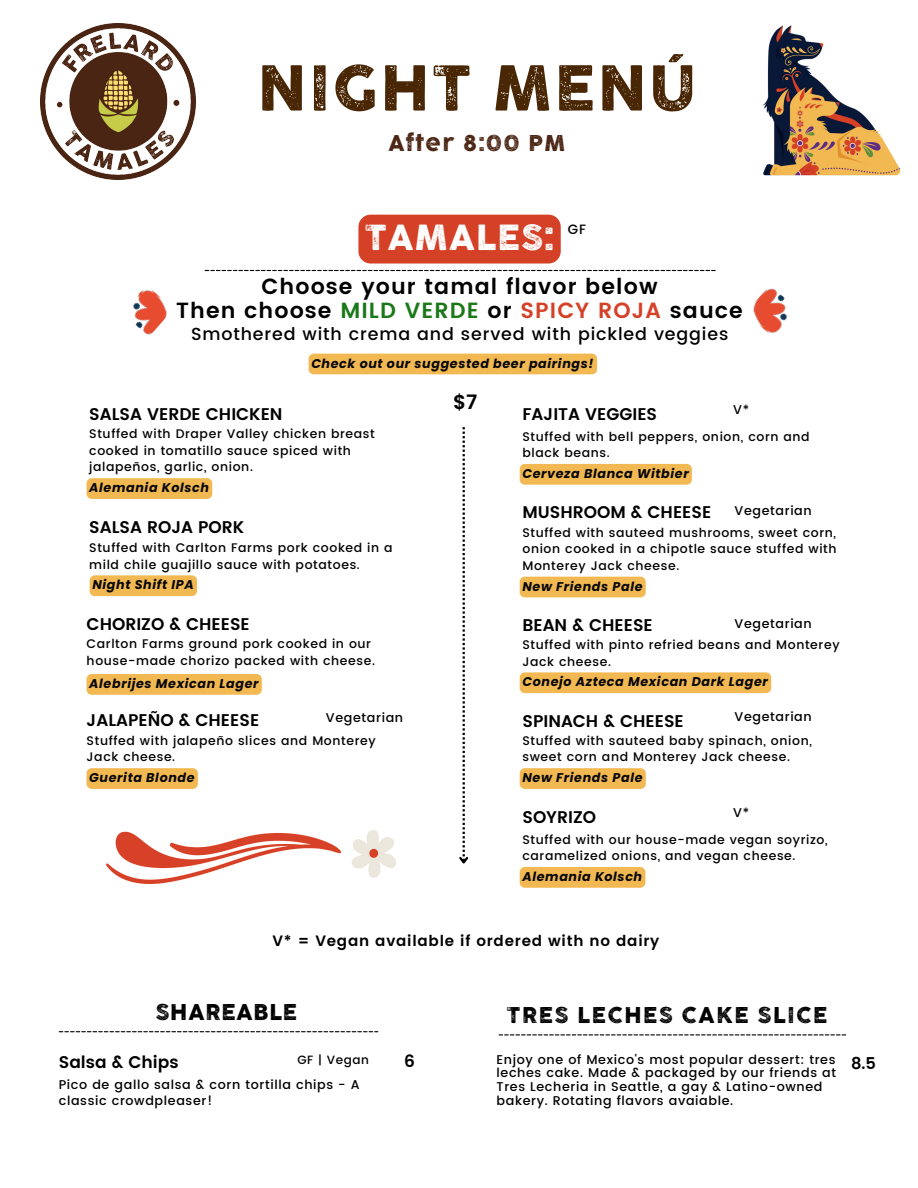
<style>
.page{position:relative;width:918px;height:1188px;background:#fff}
.page>*{position:absolute;margin:0;border:0;box-sizing:border-box;transform-origin:0 0}
.t1{font:60px "Cocogoose Pro Letterpress";letter-spacing:.05em;color:#492604}
.t2{font:33.6px "Cocogoose Pro Letterpress";letter-spacing:.04em;color:#fff}
.t3{font:600 21.9px "Poppins";letter-spacing:.05em;color:#000}
.t4{font:21.15px "Cocogoose Pro Letterpress";letter-spacing:.08em;color:#000}
.t5{font:21.15px "Cocogoose Pro Letterpress";letter-spacing:.08em;color:#4b2614}
.t6{font:21.15px "Cocogoose Pro Letterpress";letter-spacing:.04em;color:#000}
.t7{font:600 19.95px "Poppins";color:#000}
.t8{font:500 17.4px "Poppins";letter-spacing:.05em;color:#000}
.t9{font:600 16.95px "Poppins";color:#000}
.t10{font:600 16.2px "Poppins";color:#000}
.t11{font:600 15px "Poppins";letter-spacing:.05em;color:#000}
.t12{font:500 13.5px "Poppins";color:#000}
.t13{font:500 12.75px/13.8px "Poppins";letter-spacing:.05em;color:#000}
.t14{font:italic 700 12.75px "Poppins";letter-spacing:.05em;color:#070707}
.t15{font:500 12.45px/16.6px "Poppins";letter-spacing:.05em;color:#000}
.t16{font:500 12px "Poppins";letter-spacing:.05em;color:#000}
.s1{color:#1a7819}
.s2{color:#d54127}
</style>
<div class="page">
<img style="left:41px;top:24px;width:155px;height:155px">
<img style="left:106px;top:831px;width:290px;height:53px">
<img style="left:763px;top:25px;width:138px;height:151px">
<svg style="left:59px;top:1031px;width:319px;height:1px"></svg>
<svg style="left:499px;top:1034px;width:347px;height:1px"></svg>
<svg style="left:205px;top:270px;width:511px;height:1px"></svg>
<div style="left:358px;top:215px;width:203px;height:49px;background:#d54127;border-radius:12px"></div>
<img style="left:133px;top:290px;width:34px;height:45px">
<img style="left:753px;top:288px;width:34px;height:45px">
<div style="left:309px;top:354px;width:288px;height:20px;background:#f2b852"></div>
<svg style="left:459px;top:427px;width:10px;height:437px"></svg>
<div style="left:520px;top:577px;width:126px;height:20px;background:#f2b852;border-radius:5px"></div>
<div style="left:87px;top:768px;width:111px;height:21px;background:#f2b852;border-radius:5px"></div>
<div style="left:520px;top:464px;width:172px;height:21px;background:#f2b852;border-radius:5px"></div>
<div style="left:520px;top:672px;width:251px;height:21px;background:#f2b852;border-radius:5px"></div>
<div style="left:90px;top:575px;width:107px;height:21px;background:#f2b852;border-radius:5px"></div>
<div style="left:87px;top:674px;width:175px;height:21px;background:#f2b852;border-radius:5px"></div>
<div style="left:520px;top:768px;width:126px;height:21px;background:#f2b852;border-radius:5px"></div>
<div style="left:87px;top:478px;width:125px;height:21px;background:#f2b852;border-radius:5px"></div>
<div style="left:520px;top:867px;width:125px;height:21px;background:#f2b852;border-radius:5px"></div>
<p class="t1" style="left:258px;top:49px;width:439px">NIGHT MENÚ</p>
<p class="t5" style="left:388px;top:129px;width:178px">After 8:00 PM</p>
<p class="t2" style="left:365px;top:216px;width:190px">TAMALES:</p>
<p class="t12" style="left:568px;top:221px;width:20px">GF</p>
<p class="t3" style="left:262px;top:274px;width:397px">Choose your tamal flavor below</p>
<p class="t3" style="left:176px;top:297px;width:568px">Then choose <span class="s1">MILD VERDE</span> or <span class="s2">SPICY ROJA</span> sauce</p>
<p class="t8" style="left:191px;top:324px;width:539px">Smothered with crema and served with pickled veggies</p>
<p class="t14" style="left:311px;top:354px;width:284px">Check out our suggested beer pairings!</p>
<p class="t9" style="left:89px;top:404px;width:195px">SALSA VERDE CHICKEN</p>
<p class="t15" style="left:89px;top:426px;width:287px">Stuffed with Draper Valley chicken breast cooked in tomatillo sauce spiced with jalapeños, garlic, onion.</p>
<p class="t7" style="left:453px;top:390px;width:26px">$7</p>
<p class="t13" style="left:733px;top:403px;width:17px">V*</p>
<p class="t9" style="left:522px;top:404px;width:136px">FAJITA VEGGIES</p>
<p class="t15" style="left:522px;top:428px;width:289px">Stuffed with bell peppers, onion, corn and black beans.</p>
<p class="t14" style="left:522px;top:465px;width:168px">Cerveza Blanca Witbier</p>
<p class="t14" style="left:89px;top:479px;width:121px">Alemania Kolsch</p>
<p class="t9" style="left:89px;top:517px;width:157px">SALSA ROJA PORK</p>
<p class="t15" style="left:89px;top:539px;width:305px">Stuffed with Carlton Farms pork cooked in a mild chile guajillo sauce with potatoes.</p>
<p class="t9" style="left:522px;top:502px;width:190px">MUSHROOM &amp; CHEESE</p>
<p class="t13" style="left:735px;top:503px;width:79px">Vegetarian</p>
<p class="t15" style="left:522px;top:524px;width:316px;text-align:justify">Stuffed with sauteed mushrooms, sweet corn, onion cooked in a chipotle sauce stuffed with Monterey Jack cheese.</p>
<p class="t14" style="left:92px;top:576px;width:103px">Night Shift IPA</p>
<p class="t14" style="left:522px;top:577px;width:122px">New Friends Pale</p>
<p class="t9" style="left:87px;top:614px;width:165px">CHORIZO &amp; CHEESE</p>
<p class="t15" style="left:87px;top:636px;width:290px">Carlton Farms ground pork cooked in our house-made chorizo packed with cheese.</p>
<p class="t13" style="left:735px;top:617px;width:79px">Vegetarian</p>
<p class="t9" style="left:522px;top:615px;width:132px">BEAN &amp; CHEESE</p>
<p class="t15" style="left:522px;top:636px;width:319px">Stuffed with pinto refried beans and Monterey<br>Jack cheese.</p>
<p class="t14" style="left:89px;top:675px;width:171px">Alebrijes Mexican Lager</p>
<p class="t14" style="left:522px;top:673px;width:247px">Conejo Azteca Mexican Dark Lager</p>
<p class="t9" style="left:87px;top:710px;width:174px">JALAPEÑO &amp; CHEESE</p>
<p class="t13" style="left:326px;top:710px;width:79px">Vegetarian</p>
<p class="t15" style="left:87px;top:732px;width:291px">Stuffed with jalapeño slices and Monterey<br>Jack cheese.</p>
<p class="t13" style="left:735px;top:710px;width:79px">Vegetarian</p>
<p class="t9" style="left:522px;top:711px;width:163px">SPINACH &amp; CHEESE</p>
<p class="t15" style="left:522px;top:732px;width:291px">Stuffed with sauteed baby spinach, onion, sweet corn and Monterey Jack cheese.</p>
<p class="t14" style="left:89px;top:769px;width:107px">Guerita Blonde</p>
<p class="t14" style="left:522px;top:769px;width:122px">New Friends Pale</p>
<p class="t13" style="left:733px;top:806px;width:17px">V*</p>
<p class="t9" style="left:522px;top:807px;width:75px">SOYRIZO</p>
<p class="t15" style="left:522px;top:831px;width:307px">Stuffed with our house-made vegan soyrizo, caramelized onions, and vegan cheese.</p>
<p class="t14" style="left:522px;top:868px;width:121px">Alemania Kolsch</p>
<p class="t11" style="left:272px;top:932px;width:389px">V* = Vegan available if ordered with no dairy</p>
<p class="t6" style="left:156px;top:998px;width:143px">SHAREABLE</p>
<p class="t16" style="left:297px;top:1053px;width:73px">GF | Vegan</p>
<p class="t9" style="left:404px;top:1051px;width:12px">6</p>
<p class="t9" style="left:59px;top:1052px;width:121px">Salsa &amp; Chips</p>
<p class="t13" style="left:59px;top:1077px;width:302px;line-height:15.9px">Pico de gallo salsa &amp; corn tortilla chips - A classic crowdpleaser!</p>
<p class="t4" style="left:507px;top:1002px;width:322px">TRES LECHES CAKE SLICE</p>
<p class="t13" style="left:497px;top:1052px;width:341px">Enjoy one of Mexico's most popular dessert: tres leches cake. Made &amp; packaged by our friends at Tres Lecheria in Seattle, a gay &amp; Latino-owned bakery. Rotating flavors avaiable.</p>
<p class="t10" style="left:851px;top:1054px;width:26px">8.5</p>
</div>
